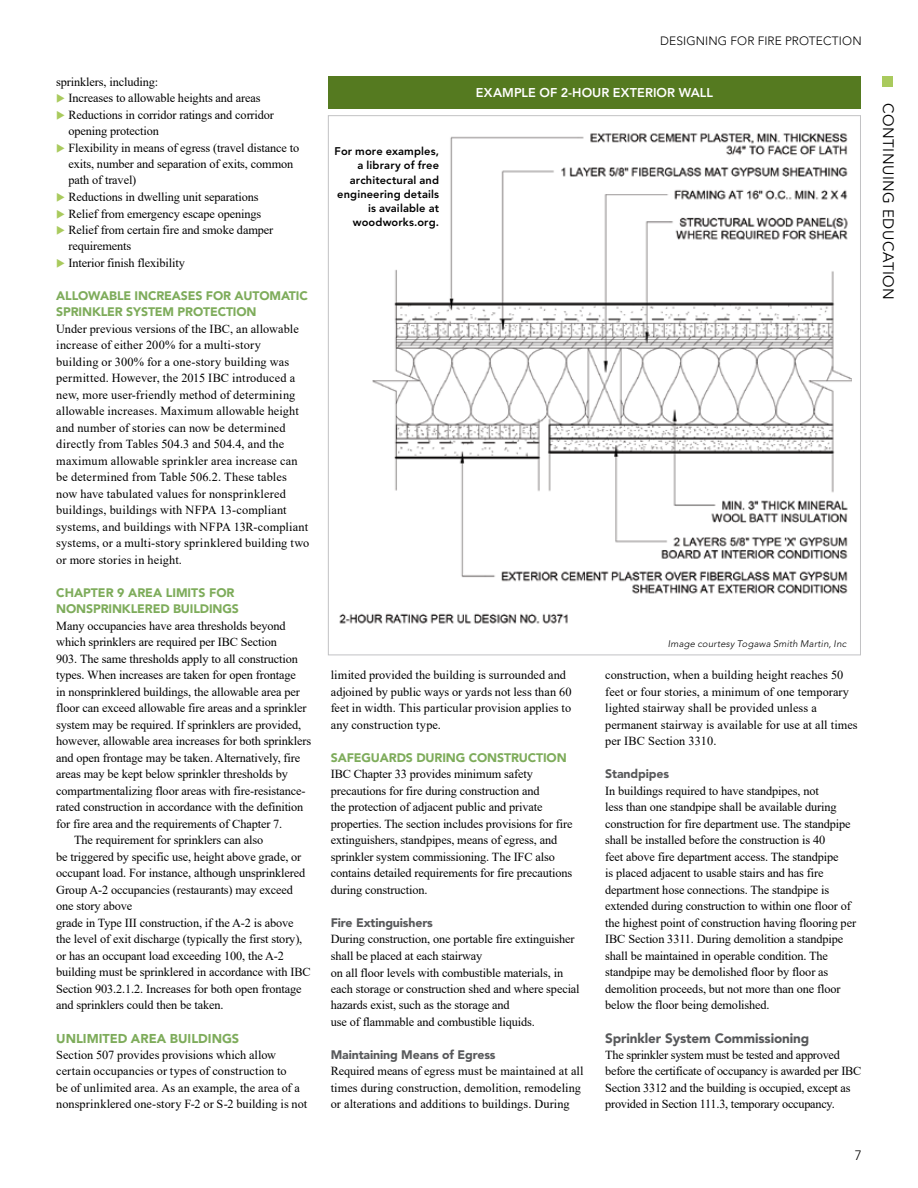
<style>
.page{position:relative;width:918px;height:1188px;background:#fff}
.page>*{position:absolute;margin:0;border:0;box-sizing:border-box;transform-origin:0 0}
.t1{font:15px "Avenir LT Std";letter-spacing:.035em;color:#000}
.t2{font:900 13.5px "Avenir LT Std";letter-spacing:-.01em;color:#58595b}
.t3{font:300 13.5px "Avenir LT Std";color:#000}
.t4{font:900 12.75px "Avenir LT Std";color:#7eac5b}
.t5{font:800 12.6px "Avenir LT Std";letter-spacing:.005em;color:#fff}
.t6{font:12.3px/16.5px "Times New Roman";letter-spacing:-.01em;color:#000}
.t7{font:12.3px/16.5px "Times New Roman";letter-spacing:.01em;color:#000}
.t8{font:900 12.3px/16.5px "Avenir LT Std";letter-spacing:-.01em;color:#7eac5b}
.t9{font:900 12.3px "Avenir LT Std";letter-spacing:-.01em;color:#58595b}
.t10{font:300 12px "Avenir LT Std";letter-spacing:.01em;color:#000}
.t11{font:800 11.1px/14.2px "Avenir LT Std";letter-spacing:.01em;color:#000;text-align:right}
.t12{font:italic 300 9.45px "Avenir LT Std";letter-spacing:.02em;color:#000}
.s1{color:#a9ca5d}
</style>
<div class="page">
<div style="left:882px;top:76px;width:10px;height:11px;background:#a9ca5d"></div>
<img style="left:339px;top:133px;width:512px;height:491px">
<div style="left:328px;top:77px;width:533px;height:32px;background:#557a20"></div>
<div style="left:335px;top:147px;width:104px;height:82px;background:#fff"></div>
<p class="t6" style="left:56px;top:73px;width:103px">sprinklers, including:</p>
<p class="t6" style="left:56px;top:89px;width:206px"><span class="s1">◆</span> Increases to allowable heights and areas</p>
<p class="t6" style="left:68px;top:106px;width:207px;text-indent:-12px"><span class="s1">◆</span> Reductions in corridor ratings and corridor opening protection</p>
<p class="t6" style="left:68px;top:139px;width:232px;text-indent:-12px"><span class="s1">◆</span> Flexibility in means of egress (travel distance to exits, number and separation of exits, common path of travel)</p>
<p class="t6" style="left:56px;top:188px;width:204px"><span class="s1">◆</span> Reductions in dwelling unit separations</p>
<p class="t6" style="left:56px;top:205px;width:206px"><span class="s1">◆</span> Relief from emergency escape openings</p>
<p class="t6" style="left:68px;top:221px;width:206px;text-indent:-12px"><span class="s1">◆</span> Relief from certain fire and smoke damper requirements</p>
<p class="t6" style="left:56px;top:254px;width:130px"><span class="s1">◆</span> Interior finish flexibility</p>
<p class="t8" style="left:56px;top:287px;width:253px">ALLOWABLE INCREASES FOR AUTOMATIC<br>SPRINKLER SYSTEM PROTECTION</p>
<p class="t7" style="left:56px;top:320px;width:255px">Under previous versions of the IBC, an allowable increase of either 200% for a multi-story<br>building or 300% for a one-story building was permitted. However, the 2015 IBC introduced a new, more user-friendly method of determining allowable increases. Maximum allowable height and number of stories can now be determined directly from Tables 504.3 and 504.4, and the maximum allowable sprinkler area increase can be determined from Table 506.2. These tables now have tabulated values for nonsprinklered buildings, buildings with NFPA 13-compliant systems, and buildings with NFPA 13R-compliant systems, or a multi-story sprinklered building two or more stories in height.</p>
<p class="t8" style="left:56px;top:584px;width:184px">CHAPTER 9 AREA LIMITS FOR<br>NONSPRINKLERED BUILDINGS</p>
<p class="t6" style="left:56px;top:617px;width:231px">Many occupancies have area thresholds beyond</p>
<p class="t6" style="left:56px;top:634px;width:222px">which sprinklers are required per IBC Section</p>
<p class="t6" style="left:56px;top:650px;width:243px">903. The same thresholds apply to all construction</p>
<p class="t6" style="left:56px;top:667px;width:241px">types. When increases are taken for open frontage</p>
<p class="t6" style="left:56px;top:683px;width:245px">in nonsprinklered buildings, the allowable area per</p>
<p class="t6" style="left:56px;top:700px;width:252px">floor can exceed allowable fire areas and a sprinkler</p>
<p class="t6" style="left:56px;top:716px;width:246px">system may be required. If sprinklers are provided,</p>
<p class="t6" style="left:56px;top:733px;width:257px">however, allowable area increases for both sprinklers</p>
<p class="t6" style="left:56px;top:749px;width:246px">and open frontage may be taken. Alternatively, fire</p>
<p class="t6" style="left:56px;top:766px;width:233px">areas may be kept below sprinkler thresholds by</p>
<p class="t6" style="left:56px;top:782px;width:251px">compartmentalizing floor areas with fire-resistance-</p>
<p class="t6" style="left:56px;top:799px;width:249px">rated construction in accordance with the definition</p>
<p class="t6" style="left:56px;top:815px;width:228px">for fire area and the requirements of Chapter 7.</p>
<p class="t6" style="left:74px;top:832px;width:191px">The requirement for sprinklers can also</p>
<p class="t6" style="left:56px;top:848px;width:247px">be triggered by specific use, height above grade, or</p>
<p class="t6" style="left:56px;top:865px;width:251px">occupant load. For instance, although unsprinklered</p>
<p class="t6" style="left:56px;top:881px;width:238px">Group A-2 occupancies (restaurants) may exceed</p>
<p class="t6" style="left:56px;top:898px;width:78px">one story above</p>
<p class="t6" style="left:56px;top:914px;width:239px">grade in Type III construction, if the A-2 is above</p>
<p class="t6" style="left:56px;top:931px;width:248px">the level of exit discharge (typically the first story),</p>
<p class="t6" style="left:56px;top:947px;width:229px">or has an occupant load exceeding 100, the A-2</p>
<p class="t6" style="left:56px;top:964px;width:256px">building must be sprinklered in accordance with IBC</p>
<p class="t6" style="left:56px;top:980px;width:247px">Section 903.2.1.2. Increases for both open frontage</p>
<p class="t6" style="left:56px;top:997px;width:169px">and sprinklers could then be taken.</p>
<p class="t4" style="left:56px;top:1030px;width:185px">UNLIMITED AREA BUILDINGS</p>
<p class="t6" style="left:56px;top:1046px;width:252px">Section 507 provides provisions which allow certain occupancies or types of construction to<br>be of unlimited area. As an example, the area of a nonsprinklered one-story F-2 or S-2 building is not</p>
<p class="t10" style="left:660px;top:34px;width:203px">DESIGNING FOR FIRE PROTECTION</p>
<p class="t11" style="left:335px;top:144px;width:106px">For more examples, a library of free architectural and engineering details is available at woodworks.org.</p>
<p class="t5" style="left:476px;top:85px;width:239px">EXAMPLE OF 2-HOUR EXTERIOR WALL</p>
<p class="t12" style="left:668px;top:638px;width:180px">Image courtesy Togawa Smith Martin, Inc</p>
<p class="t6" style="left:331px;top:667px;width:242px">limited provided the building is surrounded and adjoined by public ways or yards not less than 60 feet in width. This particular provision applies to any construction type.</p>
<p class="t8" style="left:331px;top:749px;width:238px">SAFEGUARDS DURING CONSTRUCTION</p>
<p class="t6" style="left:331px;top:766px;width:243px">IBC Chapter 33 provides minimum safety precautions for fire during construction and<br>the protection of adjacent public and private properties. The section includes provisions for fire extinguishers, standpipes, means of egress, and sprinkler system commissioning. The IFC also contains detailed requirements for fire precautions during construction.</p>
<p class="t9" style="left:331px;top:915px;width:104px">Fire Extinguishers</p>
<p class="t6" style="left:331px;top:931px;width:251px">During construction, one portable fire extinguisher shall be placed at each stairway<br>on all floor levels with combustible materials, in each storage or construction shed and where special hazards exist, such as the storage and<br>use of flammable and combustible liquids.</p>
<p class="t9" style="left:331px;top:1047px;width:166px">Maintaining Means of Egress</p>
<p class="t6" style="left:331px;top:1063px;width:254px">Required means of egress must be maintained at all times during construction, demolition, remodeling or alterations and additions to buildings. During</p>
<p class="t6" style="left:605px;top:667px;width:254px">construction, when a building height reaches 50 feet or four stories, a minimum of one temporary lighted stairway shall be provided unless a permanent stairway is available for use at all times per IBC Section 3310.</p>
<p class="t9" style="left:605px;top:767px;width:65px">Standpipes</p>
<p class="t6" style="left:605px;top:782px;width:252px">In buildings required to have standpipes, not<br>less than one standpipe shall be available during construction for fire department use. The standpipe shall be installed before the construction is 40<br>feet above fire department access. The standpipe<br>is placed adjacent to usable stairs and has fire department hose connections. The standpipe is extended during construction to within one floor of the highest point of construction having flooring per IBC Section 3311. During demolition a standpipe shall be maintained in operable condition. The standpipe may be demolished floor by floor as demolition proceeds, but not more than one floor below the floor being demolished.</p>
<p class="t2" style="left:605px;top:1030px;width:206px">Sprinkler System Commissioning</p>
<p class="t6" style="left:605px;top:1046px;width:258px">The sprinkler system must be tested and approved before the certificate of occupancy is awarded per IBC Section 3312 and the building is occupied, except as provided in Section 111.3, temporary occupancy.</p>
<p class="t3" style="left:855px;top:1147px;width:9px">7</p>
<p class="t1" style="left:897px;top:103px;width:198px;rotate:90deg">CONTINUING EDUCATION</p>
</div>
